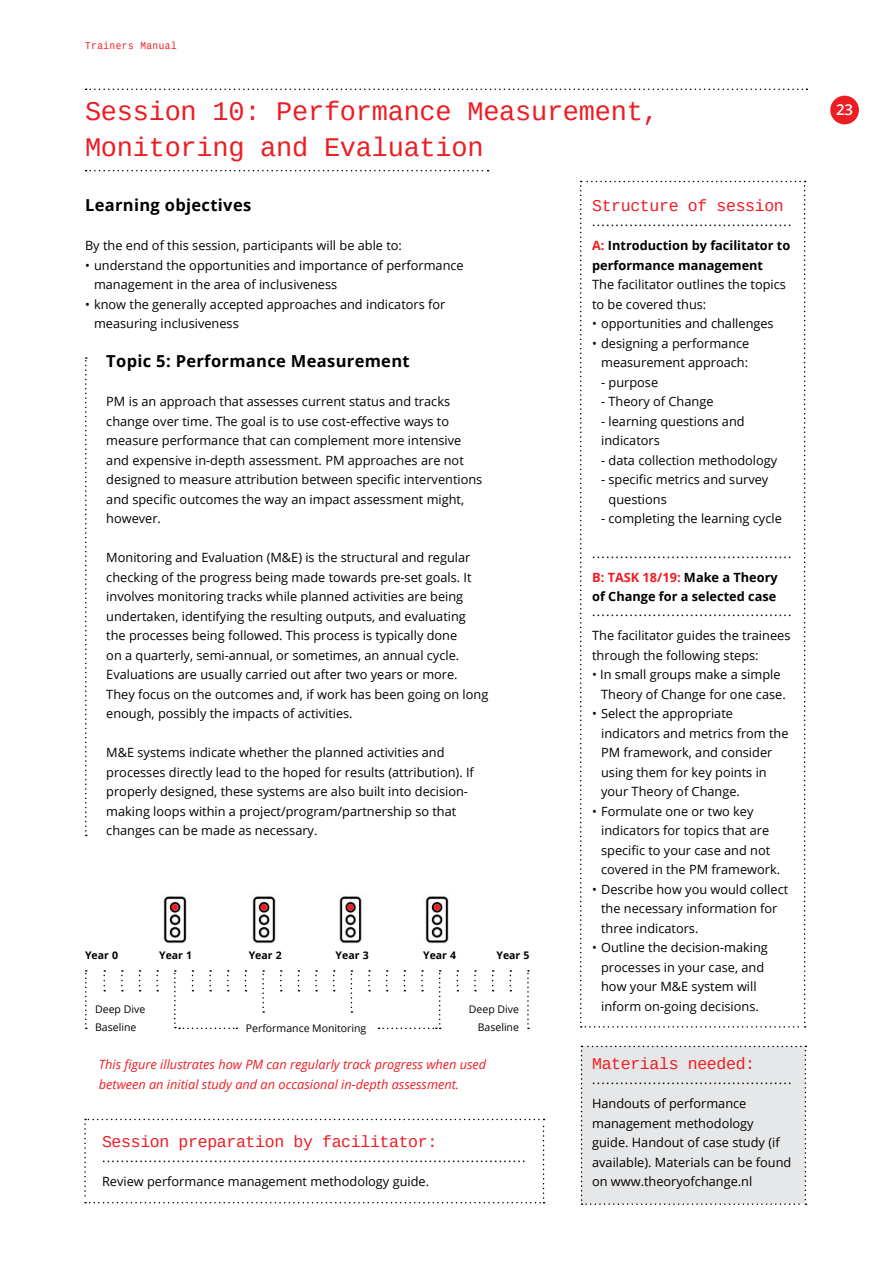
<style>
.page{position:relative;width:893px;height:1263px;background:#fff}
.page>*{position:absolute;margin:0;border:0;box-sizing:border-box;transform-origin:0 0}
.t1{font:27px/36px "Cousine";letter-spacing:-.01em;color:#ed1d24}
.t2{font:16.5px "Cousine";letter-spacing:-.02em;color:#ed1d24}
.t3{font:700 16.5px "Open Sans";letter-spacing:.02em;color:#000}
.t4{font:600 15px "Open Sans";color:#fff}
.t5{font:12.75px/19.5px "Open Sans";color:#000}
.t6{font:italic 12.75px/19.5px "Open Sans";color:#ed1d24}
.t7{font:700 12.75px "Open Sans";color:#000}
.t8{font:10.5px/18px "Open Sans";color:#000}
.t9{font:700 10.5px "Open Sans";color:#000}
.t10{font:10.5px "Cousine";letter-spacing:.05em;color:#ed1d24;scale:.9 1}
.s1{font-weight:700;color:#ed1d24}
.s2{font-weight:700}
</style>
<div class="page">
<div style="left:830px;top:96px;width:29px;height:28px;background:#ed1d24;border-radius:50%"></div>
<div style="left:581px;top:1046px;width:225px;height:159px;background:#e6e7e8"></div>
<svg style="left:86px;top:89px;width:721px;height:1px"></svg>
<svg style="left:580px;top:181px;width:226px;height:846px"></svg>
<svg style="left:84px;top:1119px;width:461px;height:84px"></svg>
<svg style="left:86px;top:170px;width:403px;height:1px"></svg>
<svg style="left:85px;top:357px;width:2px;height:479px"></svg>
<img style="left:163px;top:896px;width:24px;height:48px">
<div style="left:171px;top:904px;width:7px;height:7px;background:#ed1d24;border-radius:50%"></div>
<img style="left:252px;top:896px;width:24px;height:48px">
<div style="left:260px;top:904px;width:7px;height:7px;background:#ed1d24;border-radius:50%"></div>
<img style="left:339px;top:896px;width:23px;height:48px">
<div style="left:347px;top:904px;width:7px;height:7px;background:#ed1d24;border-radius:50%"></div>
<img style="left:425px;top:896px;width:24px;height:48px">
<div style="left:434px;top:904px;width:7px;height:7px;background:#ed1d24;border-radius:50%"></div>
<svg style="left:85px;top:970px;width:2px;height:59px"></svg>
<svg style="left:103px;top:970px;width:2px;height:21px"></svg>
<svg style="left:121px;top:970px;width:2px;height:21px"></svg>
<svg style="left:139px;top:970px;width:2px;height:21px"></svg>
<svg style="left:156px;top:970px;width:2px;height:21px"></svg>
<svg style="left:262px;top:970px;width:2px;height:43px"></svg>
<svg style="left:280px;top:970px;width:2px;height:21px"></svg>
<svg style="left:315px;top:970px;width:2px;height:21px"></svg>
<svg style="left:333px;top:970px;width:2px;height:21px"></svg>
<svg style="left:351px;top:970px;width:1px;height:43px"></svg>
<svg style="left:368px;top:970px;width:2px;height:21px"></svg>
<svg style="left:474px;top:970px;width:2px;height:21px"></svg>
<svg style="left:492px;top:970px;width:2px;height:21px"></svg>
<svg style="left:527px;top:970px;width:2px;height:59px"></svg>
<svg style="left:174px;top:970px;width:63px;height:59px"></svg>
<svg style="left:379px;top:970px;width:62px;height:59px"></svg>
<p class="t10" style="left:85px;top:39px;width:103px">Trainers Manual</p>
<h1 class="t1" style="left:85px;top:93px;width:575px">Session 10: Performance Measurement,<br>Monitoring and Evaluation</h1>
<p class="t3" style="left:85px;top:194px;width:168px">Learning objectives</p>
<p class="t5" style="left:85px;top:236px;width:318px">By the end of this session, participants will be able to:</p>
<p class="t5" style="left:94px;top:255px;width:371px;text-indent:-9px">• understand the opportunities and importance of performance management in the area of inclusiveness</p>
<p class="t5" style="left:94px;top:294px;width:353px;text-indent:-9px">• know the generally accepted approaches and indicators for measuring inclusiveness</p>
<p class="t3" style="left:106px;top:350px;width:305px">Topic 5: Performance Measurement</p>
<p class="t5" style="left:106px;top:392px;width:378px">PM is an approach that assesses current status and tracks change over time. The goal is to use cost-effective ways to measure performance that can complement more intensive and expensive in-depth assessment. PM approaches are not designed to measure attribution between specific interventions and specific outcomes the way an impact assessment might, however.</p>
<p class="t5" style="left:106px;top:548px;width:384px">Monitoring and Evaluation (M&amp;E) is the structural and regular checking of the progress being made towards pre-set goals. It involves monitoring tracks while planned activities are being undertaken, identifying the resulting outputs, and evaluating the processes being followed. This process is typically done<br>on a quarterly, semi-annual, or sometimes, an annual cycle.<br>Evaluations are usually carried out after two years or more.<br>They focus on the outcomes and, if work has been going on long enough, possibly the impacts of activities.</p>
<p class="t5" style="left:106px;top:743px;width:369px">M&amp;E systems indicate whether the planned activities and processes directly lead to the hoped for results (attribution). If properly designed, these systems are also built into decision&shy;making loops within a project/program/partnership so that changes can be made as necessary.</p>
<p class="t2" style="left:592px;top:195px;width:193px">Structure of session</p>
<p class="t5" style="left:592px;top:209px;width:201px;line-height:24px">...........................................<br><span class="s1">A:</span> <span class="s2">Introduction by facilitator to</span></p>
<p class="t7" style="left:592px;top:256px;width:173px">performance management</p>
<p class="t5" style="left:592px;top:275px;width:195px">The facilitator outlines the topics to be covered thus:</p>
<p class="t5" style="left:592px;top:314px;width:183px">• opportunities and challenges</p>
<p class="t5" style="left:592px;top:333px;width:159px;text-align:right">• designing a performance measurement approach:</p>
<p class="t5" style="left:601px;top:372px;width:59px">- purpose</p>
<p class="t5" style="left:601px;top:392px;width:114px">- Theory of Change</p>
<p class="t5" style="left:601px;top:411px;width:145px">- learning questions and indicators</p>
<p class="t5" style="left:601px;top:450px;width:178px">- data collection methodology</p>
<p class="t5" style="left:609px;top:470px;width:161px;text-indent:-7px">- specific metrics and survey questions</p>
<p class="t5" style="left:601px;top:508px;width:182px">- completing the learning cycle</p>
<p class="t5" style="left:592px;top:541px;width:201px;line-height:24px">...........................................<br><span class="s1">B: TASK 18/19:</span> <span class="s2">Make a Theory</span></p>
<p class="t7" style="left:592px;top:588px;width:186px">of Change for a selected case</p>
<p class="t5" style="left:592px;top:599px;width:201px;line-height:24px">...........................................<br>The facilitator guides the trainees</p>
<p class="t5" style="left:592px;top:645px;width:168px">through the following steps:</p>
<p class="t5" style="left:601px;top:664px;width:186px;text-indent:-9px">• In small groups make a simple<br>Theory of Change for one case.</p>
<p class="t5" style="left:601px;top:703px;width:189px;text-indent:-9px">• Select the appropriate indicators and metrics from the<br>PM framework, and consider using them for key points in your Theory of Change.</p>
<p class="t5" style="left:601px;top:801px;width:180px;text-indent:-9px">• Formulate one or two key indicators for topics that are specific to your case and not covered in the PM framework.</p>
<p class="t5" style="left:601px;top:879px;width:189px;text-indent:-9px">• Describe how you would collect the necessary information for three indicators.</p>
<p class="t5" style="left:592px;top:937px;width:177px;text-align:center">• Outline the decision-making processes in your case, and how your M&amp;E system will inform on-going decisions.</p>
<p class="t9" style="left:85px;top:948px;width:35px">Year 0</p>
<p class="t9" style="left:159px;top:948px;width:35px">Year 1</p>
<p class="t9" style="left:249px;top:948px;width:35px">Year 2</p>
<p class="t9" style="left:336px;top:948px;width:35px">Year 3</p>
<p class="t9" style="left:423px;top:948px;width:35px">Year 4</p>
<p class="t9" style="left:496px;top:948px;width:35px">Year 5</p>
<p class="t8" style="left:95px;top:1000px;width:52px">Deep Dive<br>Baseline</p>
<p class="t8" style="left:469px;top:1000px;width:52px;text-align:right">Deep Dive<br>Baseline</p>
<p class="t8" style="left:246px;top:1019px;width:122px">Performance Monitoring</p>
<p class="t6" style="left:99px;top:1055px;width:389px">This figure illustrates how PM can regularly track progress when used between an initial study and an occasional in-depth assessment.</p>
<p class="t2" style="left:102px;top:1131px;width:337px">Session preparation by facilitator:</p>
<p class="t5" style="left:102px;top:1145px;width:425px;line-height:24px">...........................................................................................<br>Review performance management methodology guide.</p>
<p class="t2" style="left:592px;top:1053px;width:165px">Materials needed:</p>
<p class="t5" style="left:592px;top:1067px;width:201px;line-height:24px">...........................................<br>Handouts of performance</p>
<p class="t5" style="left:592px;top:1113px;width:201px">management methodology guide. Handout of case study (if available). Materials can be found on www.theoryofchange.nl</p>
<p class="t4" style="left:836px;top:99px;width:19px">23</p>
</div>
